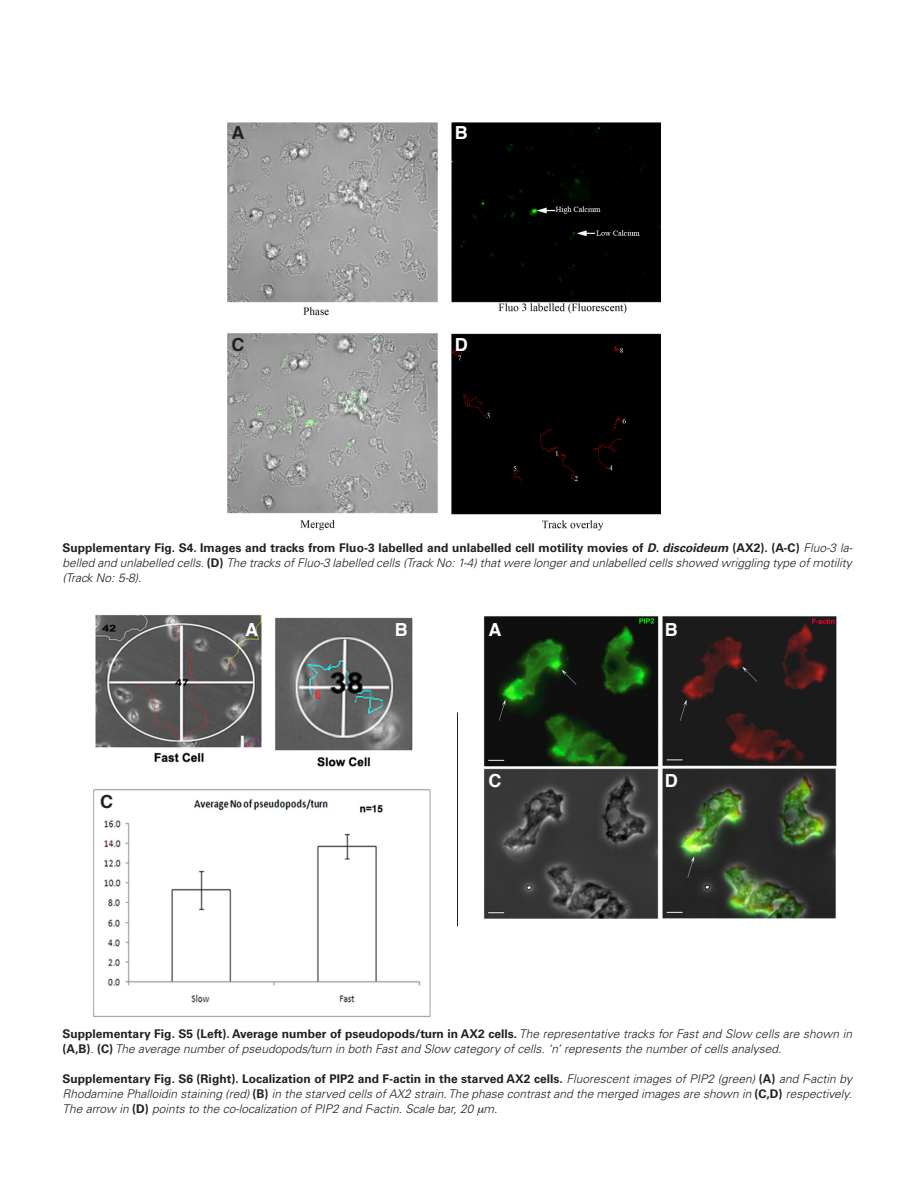
<style>
.page{position:relative;width:915px;height:1191px;background:#fff}
.page>*{position:absolute;margin:0;border:0;box-sizing:border-box;transform-origin:0 0}
._0-PictureA_B_C{font:700 18px "Helvetica";color:#fff}
._0-PictureA_B_C-2{font:700 18px "Helvetica";color:#231f20}
._0-PictureLegendText{font:italic 300 12px/15px "Univers LT Std";color:#231f20;text-align:justify}
.s1{font-weight:700;font-style:normal}
.s2{font-weight:700}
</style>
<div class="page">
<img style="left:93px;top:614px;width:338px;height:404px">
<hr style="left:457px;top:712px;width:1px;height:214px;background:#231f20">
<img style="left:227px;top:122px;width:433px;height:409px">
<img style="left:483px;top:616px;width:354px;height:303px">
<p class="_0-PictureA_B_C-2" style="left:231px;top:118px;width:14px">A</p>
<p class="_0-PictureA_B_C" style="left:455px;top:118px;width:14px">B</p>
<p class="_0-PictureA_B_C-2" style="left:231px;top:330px;width:14px">C</p>
<p class="_0-PictureA_B_C" style="left:455px;top:330px;width:14px">D</p>
<p class="_0-PictureLegendText" style="left:63px;top:540px;width:791px"><span class="s1">Supplementary Fig. S4. Images and tracks from Fluo-3 labelled and unlabelled cell motility movies of</span> <span class="s2">D. discoideum</span> <span class="s1">(AX2). (A-C)</span> Fluo-3 la&shy;belled and unlabelled cells. <span class="s1">(D)</span> The tracks of Fluo-3 labelled cells (Track No: 1-4) that were longer and unlabelled cells showed wriggling type of motility (Track No: 5-8).</p>
<p class="_0-PictureA_B_C-2" style="left:100px;top:787px;width:14px">C</p>
<p class="_0-PictureA_B_C" style="left:245px;top:615px;width:14px">A</p>
<p class="_0-PictureA_B_C" style="left:395px;top:615px;width:14px">B</p>
<p class="_0-PictureA_B_C" style="left:488px;top:615px;width:14px">A</p>
<p class="_0-PictureA_B_C" style="left:664px;top:615px;width:14px">B</p>
<p class="_0-PictureA_B_C" style="left:488px;top:766px;width:14px">C</p>
<p class="_0-PictureA_B_C" style="left:664px;top:766px;width:14px">D</p>
<p class="_0-PictureLegendText" style="left:63px;top:1026px;width:790px"><span class="s1">Supplementary Fig. S5 (Left). Average number of pseudopods/turn in AX2 cells.</span> The representative tracks for Fast and Slow cells are shown in <span class="s1">(A,B)</span>. <span class="s1">(C)</span> The average number of pseudopods/turn in both Fast and Slow category of cells. ‘n’ represents the number of cells analysed.</p>
<p class="_0-PictureLegendText" style="left:63px;top:1071px;width:790px"><span class="s1">Supplementary Fig. S6 (Right). Localization of PIP2 and F-actin in the starved AX2 cells.</span> Fluorescent images of PIP2 (green) <span class="s1">(A)</span> and F-actin by Rhodamine Phalloidin staining (red) <span class="s1">(B)</span> in the starved cells of AX2 strain. The phase contrast and the merged images are shown in <span class="s1">(C,D)</span> respectively.<br>The arrow in <span class="s1">(D)</span> points to the co-localization of PIP2 and F-actin. Scale bar, 20 m.</p>
</div>
